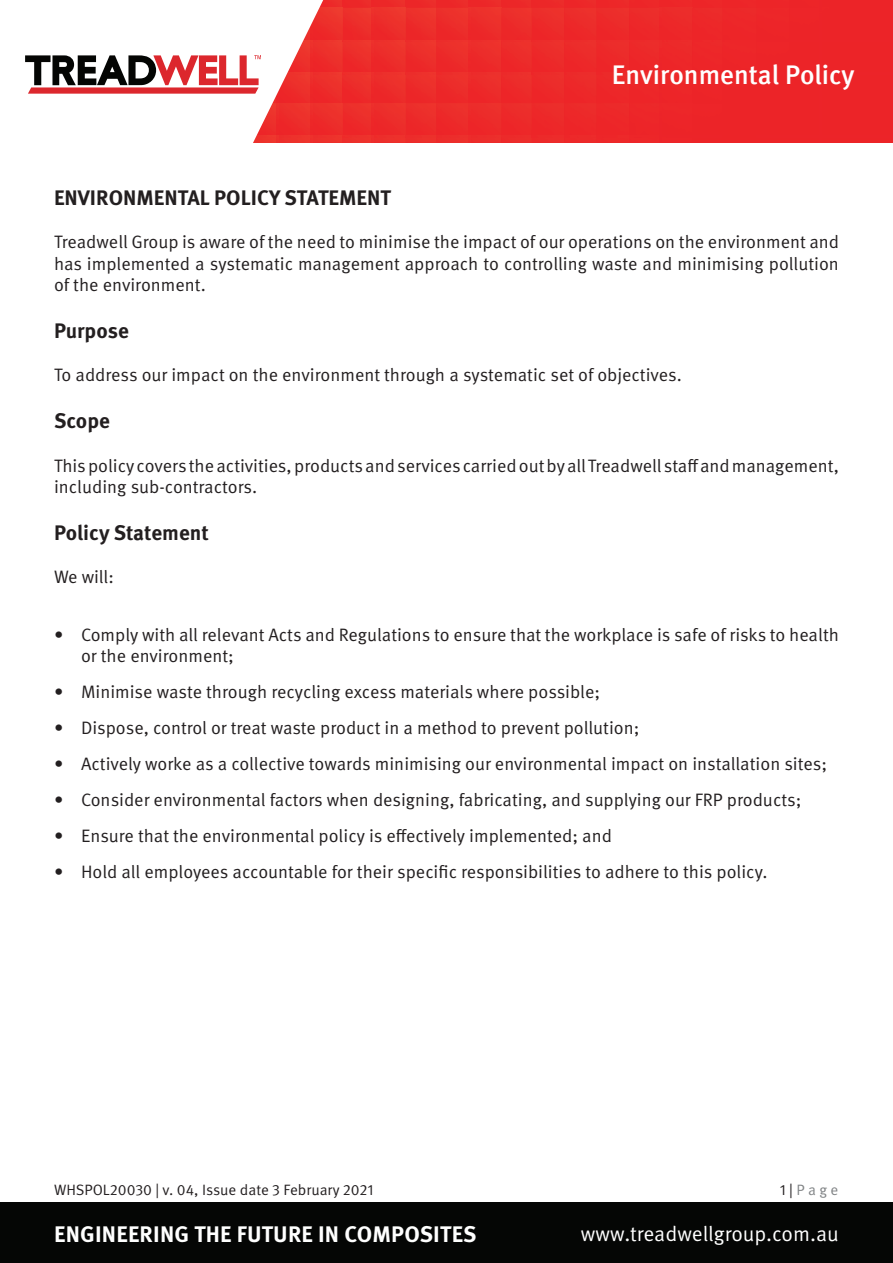
<style>
.page{position:relative;width:893px;height:1263px;background:#fff}
.page>*{position:absolute;margin:0;border:0;box-sizing:border-box;transform-origin:0 0}
.Title_Brochure{font:27px "Meta Medium LF";color:#fff}
.t1{font:700 22.5px "Meta Pro";letter-spacing:.01em;color:#fff}
.t2{font:700 21px "Meta Pro";color:#231f20}
.t3{font:21px "Meta Pro Norm";color:#fff}
.t4{font:18px/21.6px "Meta Pro Norm";color:#231f20}
.t5{font:15px "Meta Pro Norm";color:#231f20}
.t6{font:15px "Meta Pro Norm";color:#818486}
.s1{color:#231f20}
</style>
<div class="page">
<img style="left:323px;top:0;width:146px;height:8px">
<div style="left:471px;top:0;width:349px;height:8px;background:#ed2628"></div>
<svg style="left:469px;top:0;width:2px;height:8px"></svg>
<img style="left:822px;top:0;width:61px;height:8px">
<svg style="left:820px;top:0;width:2px;height:8px"></svg>
<svg style="left:883px;top:0;width:10px;height:8px"></svg>
<img style="left:323px;top:8px;width:20px;height:32px">
<div style="left:343px;top:8px;width:63px;height:65px;background:#ec2d2b"></div>
<div style="left:406px;top:8px;width:63px;height:32px;background:#ec2d2b"></div>
<img style="left:469px;top:8px;width:32px;height:32px">
<div style="left:501px;top:8px;width:159px;height:32px;background:#ec2a29"></div>
<div style="left:660px;top:8px;width:32px;height:64px;background:#ed2829"></div>
<div style="left:692px;top:8px;width:128px;height:32px;background:#ed2529"></div>
<img style="left:820px;top:8px;width:34px;height:32px">
<img style="left:854px;top:8px;width:39px;height:32px">
<img style="left:323px;top:42px;width:20px;height:61px">
<img style="left:323px;top:40px;width:83px;height:2px">
<img style="left:372px;top:42px;width:1px;height:30px">
<img style="left:406px;top:40px;width:30px;height:32px">
<div style="left:436px;top:40px;width:33px;height:63px;background:#ec2c2a"></div>
<div style="left:471px;top:42px;width:30px;height:61px;background:#ec2c2a"></div>
<img style="left:471px;top:40px;width:30px;height:2px">
<img style="left:469px;top:42px;width:2px;height:30px">
<div style="left:501px;top:40px;width:128px;height:32px;background:#ec2929"></div>
<div style="left:629px;top:40px;width:31px;height:63px;background:#ed2729"></div>
<img style="left:661px;top:40px;width:31px;height:2px">
<img style="left:660px;top:42px;width:1px;height:30px">
<div style="left:692px;top:40px;width:97px;height:32px;background:#ed2529"></div>
<div style="left:789px;top:40px;width:31px;height:63px;background:#ec2428"></div>
<div style="left:822px;top:42px;width:32px;height:61px;background:#ec2428"></div>
<img style="left:822px;top:40px;width:32px;height:2px">
<img style="left:820px;top:42px;width:2px;height:30px">
<img style="left:854px;top:40px;width:29px;height:32px">
<img style="left:883px;top:42px;width:10px;height:93px">
<svg style="left:883px;top:40px;width:10px;height:2px"></svg>
<img style="left:323px;top:73px;width:20px;height:1px">
<img style="left:343px;top:103px;width:29px;height:32px">
<div style="left:373px;top:72px;width:63px;height:31px;background:#ec2c2a"></div>
<img style="left:373px;top:73px;width:96px;height:1px">
<svg style="left:343px;top:73px;width:30px;height:30px"></svg>
<img style="left:471px;top:73px;width:30px;height:1px">
<img style="left:469px;top:74px;width:2px;height:29px">
<div style="left:501px;top:72px;width:128px;height:31px;background:#ed2829"></div>
<img style="left:532px;top:73px;width:288px;height:1px">
<div style="left:661px;top:72px;width:128px;height:31px;background:#ec2428"></div>
<svg style="left:660px;top:73px;width:1px;height:30px"></svg>
<img style="left:822px;top:73px;width:32px;height:1px">
<img style="left:820px;top:74px;width:2px;height:29px">
<div style="left:854px;top:72px;width:29px;height:63px;background:#ec2428"></div>
<svg style="left:854px;top:73px;width:39px;height:1px"></svg>
<img style="left:323px;top:103px;width:20px;height:32px">
<div style="left:372px;top:103px;width:97px;height:32px;background:#ec2c2a"></div>
<img style="left:469px;top:103px;width:32px;height:32px">
<div style="left:501px;top:103px;width:319px;height:32px;background:#ec2528"></div>
<img style="left:820px;top:103px;width:34px;height:32px">
<img style="left:323px;top:135px;width:146px;height:8px">
<img style="left:323px;top:135px;width:20px;height:2px">
<img style="left:406px;top:135px;width:30px;height:2px">
<div style="left:471px;top:135px;width:349px;height:8px;background:#ec2629"></div>
<img style="left:471px;top:135px;width:158px;height:2px">
<svg style="left:469px;top:135px;width:2px;height:8px"></svg>
<img style="left:692px;top:135px;width:97px;height:2px">
<img style="left:822px;top:137px;width:61px;height:6px">
<img style="left:822px;top:135px;width:61px;height:2px">
<svg style="left:820px;top:135px;width:2px;height:8px"></svg>
<svg style="left:883px;top:135px;width:10px;height:8px"></svg>
<svg style="left:253px;top:0;width:70px;height:143px"></svg>
<svg style="left:25px;top:55px;width:253px;height:39px"></svg>
<div style="left:0;top:1202px;width:893px;height:61px;background:#050605"></div>
<p class="Title_Brochure" style="left:612px;top:59px;width:244px">Environmental Policy</p>
<p class="t2" style="left:54px;top:181px;width:338px">ENVIRONMENTAL POLICY STATEMENT</p>
<p class="t4" style="left:54px;top:230px;width:787px;text-align:justify">Treadwell Group is aware of the need to minimise the impact of our operations on the environment and has implemented a systematic management approach to controlling waste and minimising pollution of the environment.</p>
<p class="t2" style="left:54px;top:315px;width:76px">Purpose</p>
<p class="t4" style="left:54px;top:363px;width:629px">To address our impact on the environment through a systematic set of objectives.</p>
<p class="t2" style="left:54px;top:405px;width:57px">Scope</p>
<p class="t4" style="left:54px;top:453px;width:786px">This policy covers the activities, products and services carried out by all Treadwell staff and management, including sub-contractors.</p>
<p class="t2" style="left:54px;top:516px;width:156px">Policy Statement</p>
<p class="t4" style="left:54px;top:565px;width:61px">We will:</p>
<p class="t4" style="left:81px;top:622px;width:759px;text-indent:-27px">• Comply with all relevant Acts and Regulations to ensure that the workplace is safe of risks to health or the environment;</p>
<p class="t4" style="left:54px;top:680px;width:548px">• Minimise waste through recycling excess materials where possible;</p>
<p class="t4" style="left:54px;top:716px;width:587px">• Dispose, control or treat waste product in a method to prevent pollution;</p>
<p class="t4" style="left:54px;top:752px;width:775px">• Actively worke as a collective towards minimising our environmental impact on installation sites;</p>
<p class="t4" style="left:54px;top:788px;width:749px">• Consider environmental factors when designing, fabricating, and supplying our FRP products;</p>
<p class="t4" style="left:54px;top:824px;width:560px">• Ensure that the environmental policy is effectively implemented; and</p>
<p class="t4" style="left:54px;top:860px;width:715px">• Hold all employees accountable for their specific responsibilities to adhere to this policy.</p>
<p class="t5" style="left:54px;top:1178px;width:321px">WHSPOL20030 | v. 04, Issue date 3 February 2021</p>
<p class="t6" style="left:780px;top:1178px;width:60px"><span class="s1">1 |</span> P a g e</p>
<p class="t1" style="left:54px;top:1216px;width:424px">ENGINEERING THE FUTURE IN COMPOSITES</p>
<p class="t3" style="left:581px;top:1218px;width:260px">www.treadwellgroup.com.au</p>
</div>
